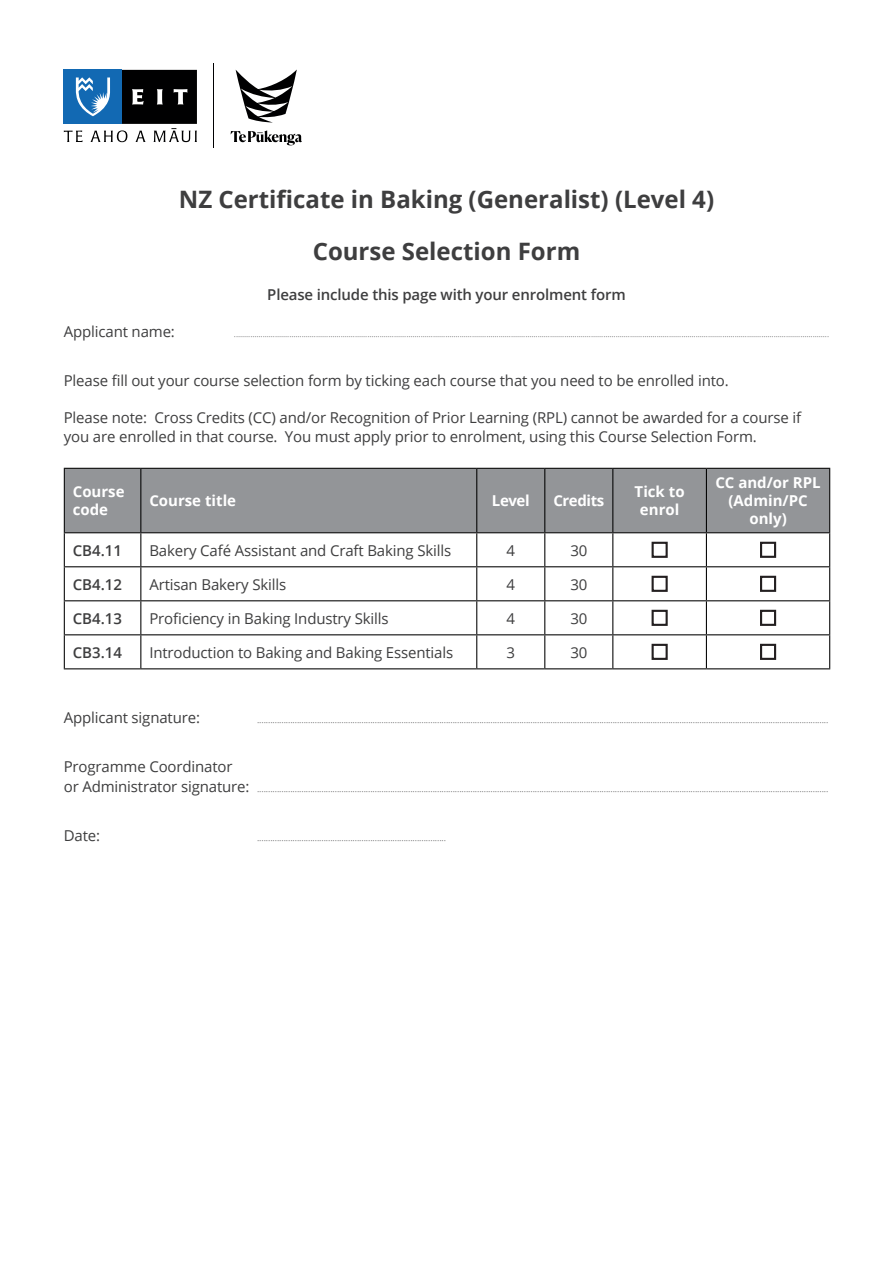
<style>
.page{position:relative;width:893px;height:1263px;background:#fff}
.page>*{position:absolute;margin:0;border:0;box-sizing:border-box;transform-origin:0 0}
.t1{font:700 24px/51.3px "Open Sans";color:#3e3e3f;text-align:center}
.t2{font:15px/19.5px "Open Sans";letter-spacing:-.01em;color:#3e3e3f}
.t3{font:600 15px "Open Sans";letter-spacing:-.01em;color:#3e3e3f}
.t4{font:700 15px/18px "Open Sans";color:#fff;text-align:center}
.t5{font:700 15px "Open Sans";letter-spacing:-.025em;color:#fff}
.t6{font:300 9.75px "Open Sans";color:#3e3e3f}
.t7{font:300 9px "Open Sans";color:#3e3e3f}
.s1{font-weight:400;font-size:15px}
</style>
<div class="page">
<hr style="left:214px;top:64px;width:1px;height:84px;background:#000001">
<svg style="left:64px;top:70px;width:133px;height:72px"></svg>
<svg style="left:236px;top:70px;width:61px;height:52px"></svg>
<svg style="left:231px;top:130px;width:71px;height:15px"></svg>
<div style="left:65px;top:469px;width:764px;height:63px;background:#939598"></div>
<svg style="left:65px;top:533px;width:764px;height:135px"></svg>
<hr style="left:64px;top:468px;width:77px;height:1px;background:#000">
<hr style="left:64px;top:469px;width:1px;height:63px;background:#000">
<hr style="left:141px;top:468px;width:336px;height:1px;background:#000">
<hr style="left:140px;top:469px;width:1px;height:63px;background:#000">
<hr style="left:477px;top:468px;width:68px;height:1px;background:#000">
<hr style="left:476px;top:469px;width:1px;height:63px;background:#000">
<hr style="left:545px;top:468px;width:68px;height:1px;background:#000">
<hr style="left:544px;top:469px;width:1px;height:63px;background:#000">
<hr style="left:64px;top:532px;width:77px;height:1px;background:#000">
<hr style="left:64px;top:533px;width:1px;height:33px;background:#000">
<hr style="left:141px;top:532px;width:336px;height:1px;background:#000">
<hr style="left:140px;top:533px;width:1px;height:33px;background:#000">
<hr style="left:477px;top:532px;width:68px;height:1px;background:#000">
<hr style="left:476px;top:533px;width:1px;height:33px;background:#000">
<hr style="left:545px;top:532px;width:68px;height:1px;background:#000">
<hr style="left:544px;top:533px;width:1px;height:33px;background:#000">
<hr style="left:612px;top:533px;width:1px;height:33px;background:#000">
<hr style="left:706px;top:533px;width:1px;height:33px;background:#000">
<hr style="left:829px;top:533px;width:1px;height:33px;background:#000">
<hr style="left:64px;top:566px;width:77px;height:1px;background:#000">
<hr style="left:64px;top:567px;width:1px;height:33px;background:#000">
<hr style="left:141px;top:566px;width:336px;height:1px;background:#000">
<hr style="left:140px;top:567px;width:1px;height:33px;background:#000">
<hr style="left:477px;top:566px;width:68px;height:1px;background:#000">
<hr style="left:476px;top:567px;width:1px;height:33px;background:#000">
<hr style="left:545px;top:566px;width:68px;height:1px;background:#000">
<hr style="left:544px;top:567px;width:1px;height:33px;background:#000">
<hr style="left:613px;top:566px;width:93px;height:1px;background:#000">
<hr style="left:612px;top:567px;width:1px;height:33px;background:#000">
<hr style="left:706px;top:566px;width:124px;height:1px;background:#000">
<hr style="left:706px;top:567px;width:1px;height:33px;background:#000">
<hr style="left:829px;top:567px;width:1px;height:33px;background:#000">
<hr style="left:64px;top:600px;width:77px;height:1px;background:#000">
<hr style="left:64px;top:601px;width:1px;height:33px;background:#000">
<hr style="left:141px;top:600px;width:336px;height:1px;background:#000">
<hr style="left:140px;top:601px;width:1px;height:33px;background:#000">
<hr style="left:477px;top:600px;width:68px;height:1px;background:#000">
<hr style="left:476px;top:601px;width:1px;height:33px;background:#000">
<hr style="left:545px;top:600px;width:68px;height:1px;background:#000">
<hr style="left:544px;top:601px;width:1px;height:33px;background:#000">
<hr style="left:613px;top:600px;width:93px;height:1px;background:#000">
<hr style="left:612px;top:601px;width:1px;height:33px;background:#000">
<hr style="left:706px;top:600px;width:124px;height:1px;background:#000">
<hr style="left:706px;top:601px;width:1px;height:33px;background:#000">
<hr style="left:829px;top:601px;width:1px;height:33px;background:#000">
<hr style="left:64px;top:634px;width:77px;height:1px;background:#000">
<hr style="left:64px;top:635px;width:1px;height:33px;background:#000">
<hr style="left:141px;top:634px;width:336px;height:1px;background:#000">
<hr style="left:140px;top:635px;width:1px;height:33px;background:#000">
<hr style="left:477px;top:634px;width:68px;height:1px;background:#000">
<hr style="left:476px;top:635px;width:1px;height:33px;background:#000">
<hr style="left:545px;top:634px;width:68px;height:1px;background:#000">
<hr style="left:544px;top:635px;width:1px;height:33px;background:#000">
<hr style="left:613px;top:634px;width:93px;height:1px;background:#000">
<hr style="left:612px;top:635px;width:1px;height:33px;background:#000">
<hr style="left:706px;top:634px;width:124px;height:1px;background:#000">
<hr style="left:706px;top:635px;width:1px;height:33px;background:#000">
<hr style="left:829px;top:635px;width:1px;height:33px;background:#000">
<hr style="left:64px;top:668px;width:77px;height:1px;background:#000">
<hr style="left:141px;top:668px;width:336px;height:1px;background:#000">
<hr style="left:477px;top:668px;width:68px;height:1px;background:#000">
<hr style="left:545px;top:668px;width:68px;height:1px;background:#000">
<hr style="left:613px;top:668px;width:93px;height:1px;background:#000">
<hr style="left:706px;top:668px;width:124px;height:1px;background:#000">
<hr style="left:613px;top:468px;width:93px;height:1px;background:#000">
<hr style="left:612px;top:469px;width:1px;height:63px;background:#000">
<hr style="left:613px;top:532px;width:93px;height:1px;background:#000">
<hr style="left:706px;top:468px;width:124px;height:1px;background:#000">
<hr style="left:706px;top:469px;width:1px;height:63px;background:#000">
<hr style="left:829px;top:469px;width:1px;height:63px;background:#000">
<hr style="left:706px;top:532px;width:124px;height:1px;background:#000">
<div style="left:652px;top:542px;width:16px;height:16px;border:2px solid #231f20"></div>
<div style="left:760px;top:542px;width:16px;height:16px;border:2px solid #231f20"></div>
<div style="left:652px;top:576px;width:16px;height:16px;border:2px solid #231f20"></div>
<div style="left:760px;top:576px;width:16px;height:16px;border:2px solid #231f20"></div>
<div style="left:652px;top:610px;width:16px;height:16px;border:2px solid #231f20"></div>
<div style="left:760px;top:610px;width:16px;height:16px;border:2px solid #231f20"></div>
<div style="left:652px;top:644px;width:16px;height:16px;border:2px solid #231f20"></div>
<div style="left:760px;top:644px;width:16px;height:16px;border:2px solid #231f20"></div>
<h1 class="t1" style="left:179px;top:173px;width:537px">NZ Certificate in Baking (Generalist) (Level 4)<br>Course Selection Form</h1>
<h2 class="t3" style="left:267px;top:285px;width:360px">Please include this page with your enrolment form</h2>
<h2 class="t2" style="left:64px;top:321px;width:113px">Applicant name:</h2>
<p class="t7" style="left:234px;top:327px;width:597px">..................................................................................................................................................................................................................................................................................................</p>
<h2 class="t2" style="left:64px;top:371px;width:666px">Please fill out your course selection form by ticking each course that you need to be enrolled into.</h2>
<h2 class="t2" style="left:64px;top:407px;width:739px">Please note: Cross Credits (CC) and/or Recognition of Prior Learning (RPL) cannot be awarded for a course if you are enrolled in that course. You must apply prior to enrolment, using this Course Selection Form.</h2>
<h2 class="t4" style="left:73px;top:482px;width:53px;text-align:left">Course code</h2>
<h2 class="t4" style="left:149px;top:491px;width:88px">Course title</h2>
<h2 class="t4" style="left:492px;top:491px;width:39px">Level</h2>
<h2 class="t5" style="left:553px;top:490px;width:53px">Credits</h2>
<h2 class="t4" style="left:635px;top:482px;width:51px">Tick to enrol</h2>
<h2 class="t4" style="left:715px;top:473px;width:107px">CC and/or RPL (Admin/PC only)</h2>
<h2 class="t3" style="left:73px;top:540px;width:51px">CB4.11</h2>
<h2 class="t2" style="left:149px;top:540px;width:303px">Bakery Café Assistant and Craft Baking Skills</h2>
<h2 class="t2" style="left:506px;top:540px;width:10px">4</h2>
<h2 class="t2" style="left:570px;top:540px;width:18px">30</h2>
<h2 class="t3" style="left:73px;top:574px;width:51px">CB4.12</h2>
<h2 class="t2" style="left:149px;top:574px;width:138px">Artisan Bakery Skills</h2>
<h2 class="t2" style="left:506px;top:574px;width:10px">4</h2>
<h2 class="t2" style="left:570px;top:574px;width:18px">30</h2>
<h2 class="t3" style="left:73px;top:608px;width:51px">CB4.13</h2>
<h2 class="t2" style="left:149px;top:608px;width:241px">Proficiency in Baking Industry Skills</h2>
<h2 class="t2" style="left:506px;top:608px;width:10px">4</h2>
<h2 class="t2" style="left:570px;top:608px;width:18px">30</h2>
<h2 class="t3" style="left:73px;top:642px;width:51px">CB3.14</h2>
<h2 class="t2" style="left:149px;top:642px;width:305px">Introduction to Baking and Baking Essentials</h2>
<h2 class="t2" style="left:506px;top:642px;width:10px">3</h2>
<h2 class="t2" style="left:570px;top:642px;width:18px">30</h2>
<h2 class="t2" style="left:64px;top:707px;width:138px">Applicant signature:</h2>
<p class="t6" style="left:257px;top:713px;width:573px">.................................................................................................................................................................................................................................................................</p>
<h2 class="t2" style="left:64px;top:757px;width:170px">Programme Coordinator</h2>
<p class="t6" style="left:64px;top:781px;width:766px"><span class="s1">or Administrator signature:</span> .................................................................................................................................................................................................................................................................</p>
<h2 class="t2" style="left:64px;top:825px;width:38px">Date:</h2>
<p class="t6" style="left:257px;top:831px;width:191px">.....................................................................................</p>
</div>
